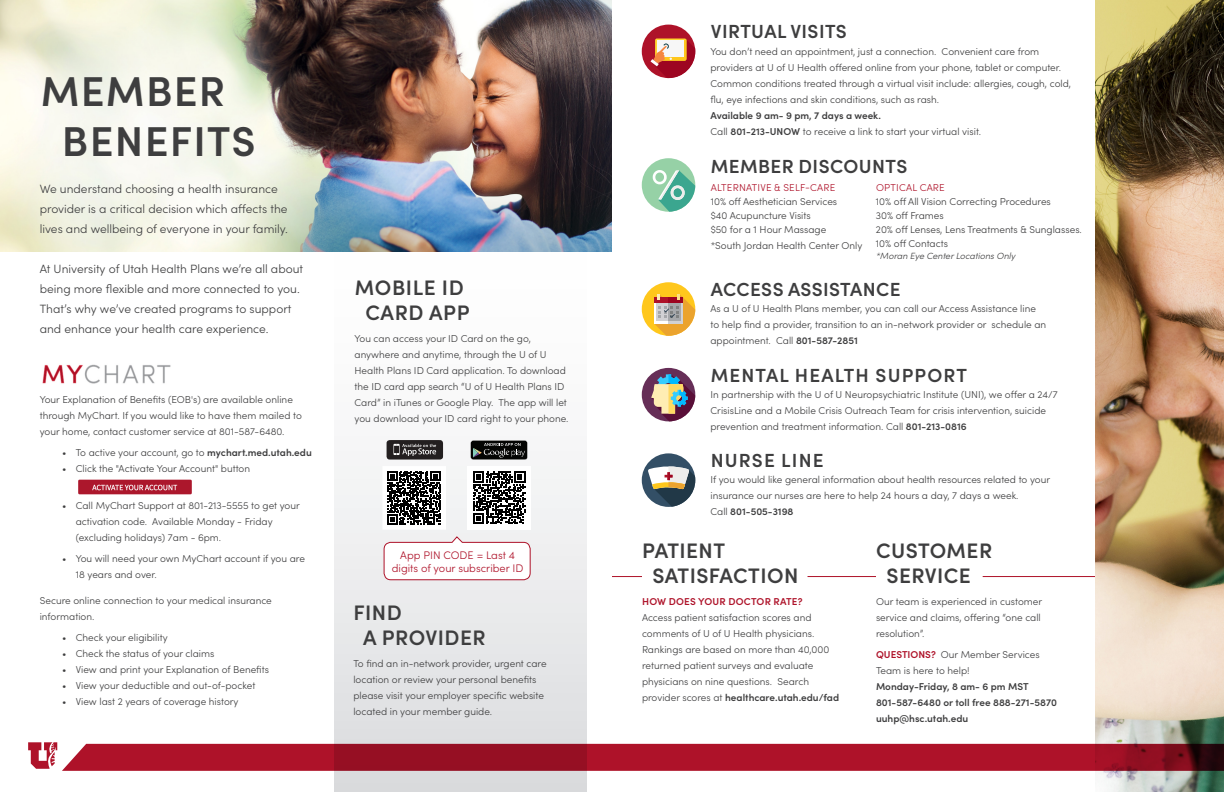
<style>
.page{position:relative;width:1224px;height:792px;background:#fff}
.page>*{position:absolute;margin:0;border:0;box-sizing:border-box;transform-origin:0 0}
.t1{font:600 41.8px "Sofia Pro";letter-spacing:.03em;color:#3e3e3f}
.t2{font:600 21px "Sofia Pro";letter-spacing:.02em;color:#3e3e3f}
.t3{font:600 19px "Sofia Pro";letter-spacing:.02em;color:#3e3e3f}
.t4{font:600 19px "Sofia Pro";letter-spacing:.06em;color:#3e3e3f}
.t5{font:300 12px/20px "Sofia Pro";color:#3e3e3f}
.t6{font:300 11px/13.2px "Sofia Pro";color:#ae1229;text-align:center}
.t7{font:300 10px/16px "Sofia Pro";color:#3e3e3f}
.t8{font:600 10px "Sofia Pro";color:#3e3e3f}
.t9{font:300 10px "Sofia Pro";letter-spacing:.02em;color:#ae1229}
.t10{font:600 10px "Sofia Pro";letter-spacing:.02em;color:#ae1229}
.t11{font:italic 300 9px "Sofia Pro";color:#3e3e3f}
.s1{font-weight:600}
.s2{font-weight:300}
.s3{font-weight:600;color:#ae1229}
</style>
<div class="page">
<hr style="left:612px;top:576px;width:30px;height:1px;background:#ae1229">
<hr style="left:808px;top:576px;width:68px;height:1px;background:#ae1229">
<hr style="left:983px;top:576px;width:135px;height:1px;background:#ae1229">
<div style="left:335px;top:252px;width:251px;height:540px;background:linear-gradient(to bottom,#fff,#dcdddf)"></div>
<img style="left:0;top:0;width:612px;height:252px">
<img style="left:1096px;top:0;width:128px;height:792px">
<svg style="left:28px;top:742px;width:1196px;height:29px;background:#a92538"></svg>
<img style="left:42px;top:364px;width:129px;height:20px">
<div style="left:642px;top:25px;width:53px;height:53px;background:#ae1229;border-radius:50%"></div>
<svg style="left:651px;top:39px;width:44px;height:39px"></svg>
<div style="left:642px;top:453px;width:53px;height:54px;background:#334f66;border-radius:50%"></div>
<svg style="left:648px;top:466px;width:47px;height:41px"></svg>
<div style="left:642px;top:282px;width:53px;height:54px;background:#ffc71c;border-radius:50%"></div>
<svg style="left:654px;top:295px;width:41px;height:41px"></svg>
<div style="left:642px;top:158px;width:53px;height:54px;background:#96d1a6;border-radius:50%"></div>
<svg style="left:653px;top:170px;width:42px;height:42px"></svg>
<div style="left:642px;top:368px;width:53px;height:53px;background:#662e57;border-radius:50%"></div>
<svg style="left:651px;top:374px;width:44px;height:47px"></svg>
<img style="left:78px;top:479px;width:114px;height:16px">
<svg style="left:381px;top:440px;width:150px;height:140px"></svg>
<p class="t1" style="left:41px;top:60px;width:186px">MEMBER</p>
<p class="t1" style="left:62px;top:110px;width:195px">BENEFITS</p>
<p class="t5" style="left:40px;top:179px;width:250px">We understand choosing a health insurance provider is a critical decision which affects the lives and wellbeing of everyone in your family.</p>
<p class="t5" style="left:40px;top:259px;width:265px">At University of Utah Health Plans we’re all about being more flexible and more connected to you.<br>That’s why we’ve created programs to support and enhance your health care experience.</p>
<p class="t7" style="left:40px;top:391px;width:264px">Your Explanation of Benefits (EOB's) are available online through MyChart. If you would like to have them mailed to your home, contact customer service at 801-587-6480.</p>
<p class="t7" style="left:62px;top:444px;width:251px">• To active your account, go to <span class="s1">mychart.med.utah.edu</span></p>
<p class="t7" style="left:62px;top:460px;width:189px">• Click the "Activate Your Account" button</p>
<p class="t7" style="left:62px;top:497px;width:239px">• Call MyChart Support at 801-213-5555 to get your</p>
<p class="t7" style="left:76px;top:513px;width:199px">activation code. Available Monday - Friday</p>
<p class="t7" style="left:76px;top:529px;width:147px">(excluding holidays) 7am - 6pm.</p>
<p class="t7" style="left:62px;top:550px;width:244px">• You will need your own MyChart account if you are</p>
<p class="t7" style="left:76px;top:566px;width:83px">18 years and over.</p>
<p class="t7" style="left:40px;top:592px;width:234px">Secure online connection to your medical insurance information.</p>
<p class="t7" style="left:62px;top:629px;width:107px">• Check your eligibility</p>
<p class="t7" style="left:62px;top:645px;width:154px">• Check the status of your claims</p>
<p class="t7" style="left:62px;top:661px;width:208px">• View and print your Explanation of Benefits</p>
<p class="t7" style="left:62px;top:677px;width:195px">• View your deductible and out-of-pocket</p>
<p class="t7" style="left:62px;top:693px;width:178px">• View last 2 years of coverage history</p>
<p class="t2" style="left:355px;top:272px;width:111px">MOBILE ID</p>
<p class="t2" style="left:365px;top:297px;width:106px">CARD APP</p>
<p class="t7" style="left:355px;top:330px;width:216px">You can access your ID Card on the go, anywhere and anytime, through the U of U Health Plans ID Card application. To download the ID card app search “U of U Health Plans ID Card” in iTunes or Google Play. The app will let you download your ID card right to your phone.</p>
<p class="t6" style="left:392px;top:548px;width:133px">App PIN CODE = Last 4 digits of your subscriber ID</p>
<p class="t2" style="left:354px;top:597px;width:50px">FIND</p>
<p class="t2" style="left:363px;top:622px;width:124px">A PROVIDER</p>
<p class="t7" style="left:353px;top:655px;width:195px">To find an in-network provider, urgent care location or review your personal benefits please visit your employer specific website located in your member guide.</p>
<p class="t3" style="left:711px;top:17px;width:137px">VIRTUAL VISITS</p>
<p class="t7" style="left:710px;top:43px;width:362px">You don’t need an appointment, just a connection. Convenient care from providers at U of U Health offered online from your phone, tablet or computer.<br>Common conditions treated through a virtual visit include: allergies, cough, cold, flu, eye infections and skin conditions, such as rash.</p>
<p class="t8" style="left:710px;top:108px;width:172px">Available 9 am- 9 pm, 7 days a week.</p>
<p class="t7" style="left:710px;top:123px;width:272px">Call <span class="s1">801-213-UNOW</span> to receive a link to start your virtual visit.</p>
<p class="t3" style="left:711px;top:152px;width:198px">MEMBER DISCOUNTS</p>
<p class="t9" style="left:711px;top:180px;width:126px">ALTERNATIVE &amp; SELF-CARE</p>
<p class="t7" style="left:711px;top:193px;width:128px">10% off Aesthetician Services</p>
<p class="t7" style="left:711px;top:207px;width:102px">$40 Acupuncture Visits</p>
<p class="t7" style="left:711px;top:221px;width:117px">$50 for a 1 Hour Massage</p>
<p class="t7" style="left:711px;top:237px;width:153px">*South Jordan Health Center Only</p>
<p class="t9" style="left:876px;top:180px;width:70px">OPTICAL CARE</p>
<p class="t7" style="left:876px;top:193px;width:176px">10% off All Vision Correcting Procedures</p>
<p class="t7" style="left:876px;top:207px;width:69px">30% off Frames</p>
<p class="t7" style="left:876px;top:221px;width:207px">20% off Lenses, Lens Treatments &amp; Sunglasses.</p>
<p class="t7" style="left:876px;top:235px;width:74px">10% off Contacts</p>
<p class="t11" style="left:876px;top:249px;width:141px">*Moran Eye Center Locations Only</p>
<p class="t3" style="left:711px;top:275px;width:191px">ACCESS ASSISTANCE</p>
<p class="t7" style="left:710px;top:300px;width:337px">As a U of U Health Plans member, you can call our Access Assistance line to help find a provider, transition to an in-network provider or schedule an appointment. Call <span class="s1">801-587-2851</span></p>
<p class="t4" style="left:711px;top:361px;width:258px">MENTAL HEALTH SUPPORT</p>
<p class="t7" style="left:710px;top:386px;width:349px">In partnership with the U of U Neuropsychiatric Institute (UNI), we offer a 24/7</p>
<p class="t7" style="left:710px;top:402px;width:337px">CrisisLine and a Mobile Crisis Outreach Team for crisis intervention, suicide prevention and treatment information. Call <span class="s1">801-213-0816</span></p>
<p class="t4" style="left:711px;top:446px;width:115px">NURSE LINE</p>
<p class="t7" style="left:710px;top:471px;width:341px">If you would like general information about health resources related to your insurance our nurses are here to help 24 hours a day, 7 days a week.</p>
<p class="t8" style="left:710px;top:504px;width:85px"><span class="s2">Call</span> 801-505-3198</p>
<p class="t2" style="left:642px;top:534px;width:84px">PATIENT</p>
<p class="t2" style="left:652px;top:560px;width:147px">SATISFACTION</p>
<p class="t10" style="left:642px;top:594px;width:162px">HOW DOES YOUR DOCTOR RATE?</p>
<p class="t7" style="left:642px;top:609px;width:199px">Access patient satisfaction scores and comments of U of U Health physicians.<br>Rankings are based on more than 40,000 returned patient surveys and evaluate physicians on nine questions. Search provider scores at <span class="s1">healthcare.utah.edu/fad</span></p>
<p class="t2" style="left:876px;top:534px;width:118px">CUSTOMER</p>
<p class="t2" style="left:886px;top:560px;width:86px">SERVICE</p>
<p class="t7" style="left:876px;top:593px;width:168px">Our team is experienced in customer service and claims, offering “one call resolution”.</p>
<p class="t7" style="left:876px;top:646px;width:165px"><span class="s3">QUESTIONS?</span> Our Member Services<br>Team is here to help!</p>
<p class="t8" style="left:876px;top:679px;width:154px">Monday-Friday, 8 am- 6 pm MST</p>
<p class="t8" style="left:876px;top:695px;width:183px">801-587-6480 or toll free 888-271-5870</p>
<p class="t8" style="left:876px;top:711px;width:94px">uuhp@hsc.utah.edu</p>
</div>
